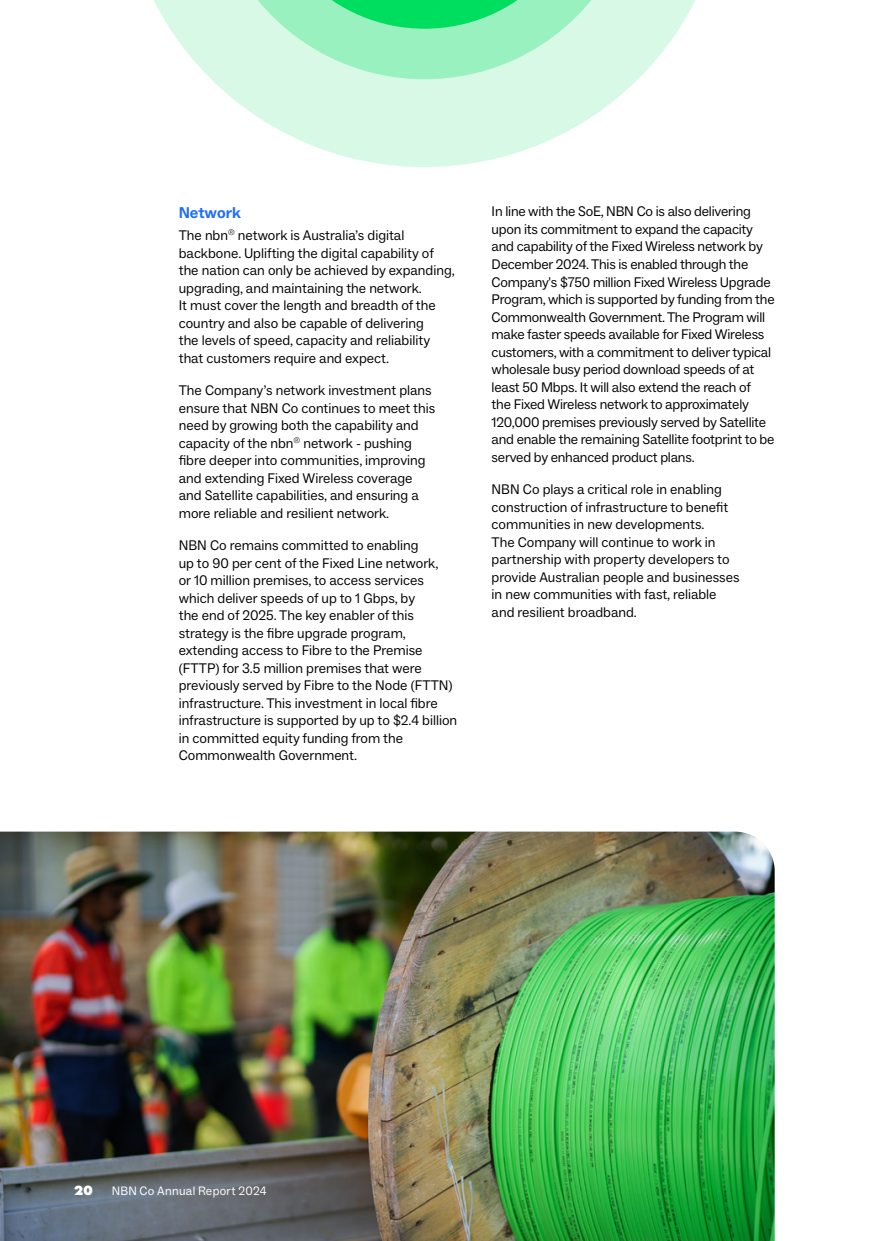
<style>
.page{position:relative;width:874px;height:1241px;background:#fff}
.page>*{position:absolute;margin:0;border:0;box-sizing:border-box;transform-origin:0 0}
.t1{font:700 15.75px "ABC Social";letter-spacing:-.005em;color:#1b6cff}
.t2{font:14px/17.5px "ABC Social";color:#000}
.t3{font:12.25px "ABC Social";letter-spacing:.02em;color:#fff}
.t4{font:12.25px "Supreme LL Jumbo";color:#fff}
</style>
<div class="page">
<svg style="left:154px;top:0;width:542px;height:167px;fill:#d9f9e7"></svg>
<svg style="left:209px;top:0;width:430px;height:79px;background:#a6f2c7"></svg>
<img style="left:0;top:831px;width:774px;height:409px">
<p class="t1" style="left:179px;top:203px;width:63px">Network</p>
<p class="t2" style="left:179px;top:227px;width:277px">The nbn<sup>®</sup> network is Australia’s digital backbone. Uplifting the digital capability of the nation can only be achieved by expanding, upgrading, and maintaining the network.<br>It must cover the length and breadth of the country and also be capable of delivering<br>the levels of speed, capacity and reliability that customers require and expect.</p>
<p class="t2" style="left:179px;top:382px;width:258px">The Company’s network investment plans ensure that NBN Co continues to meet this need by growing both the capability and capacity of the nbn<sup>®</sup> network - pushing fibre deeper into communities, improving and extending Fixed Wireless coverage and Satellite capabilities, and ensuring a more reliable and resilient network.</p>
<p class="t2" style="left:179px;top:536px;width:280px">NBN Co remains committed to enabling<br>up to 90 per cent of the Fixed Line network,<br>or 10 million premises, to access services which deliver speeds of up to 1 Gbps, by<br>the end of 2025. The key enabler of this strategy is the fibre upgrade program, extending access to Fibre to the Premise (FTTP) for 3.5 million premises that were previously served by Fibre to the Node (FTTN) infrastructure. This investment in local fibre infrastructure is supported by up to $2.4 billion in committed equity funding from the Commonwealth Government.</p>
<p class="t2" style="left:491px;top:203px;width:284px">In line with the SoE, NBN Co is also delivering upon its commitment to expand the capacity and capability of the Fixed Wireless network by December 2024. This is enabled through the Company's $750 million Fixed Wireless Upgrade Program, which is supported by funding from the Commonwealth Government. The Program will make faster speeds available for Fixed Wireless customers, with a commitment to deliver typical wholesale busy period download speeds of at least 50 Mbps. It will also extend the reach of<br>the Fixed Wireless network to approximately 120,000 premises previously served by Satellite and enable the remaining Satellite footprint to be served by enhanced product plans.</p>
<p class="t2" style="left:491px;top:480px;width:249px">NBN Co plays a critical role in enabling construction of infrastructure to benefit communities in new developments.<br>The Company will continue to work in partnership with property developers to provide Australian people and businesses in new communities with fast, reliable and resilient broadband.</p>
<p class="t4" style="left:74px;top:1183px;width:20px">20</p>
<p class="t3" style="left:112px;top:1182px;width:156px">NBN Co Annual Report 2024</p>
</div>
